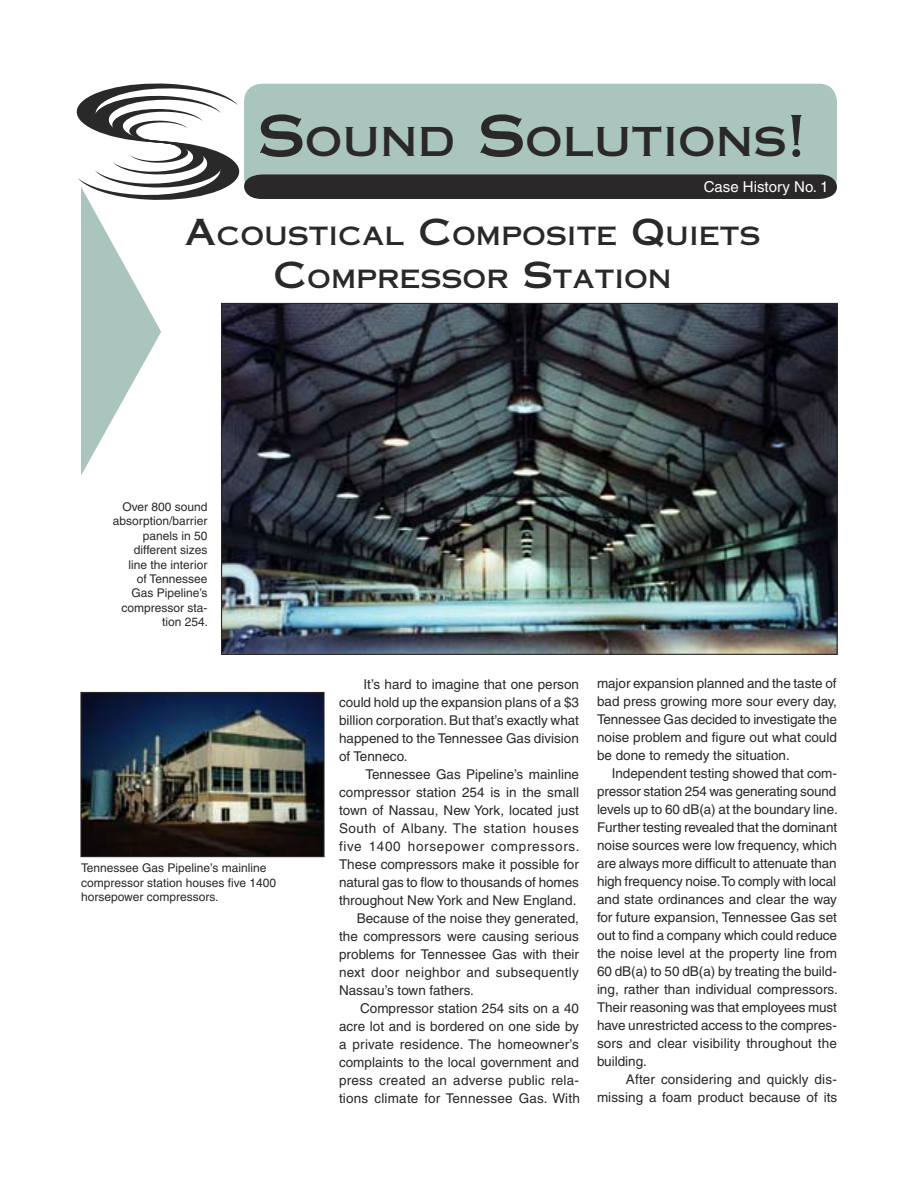
<style>
.page{position:relative;width:918px;height:1188px;background:#fff}
.page>*{position:absolute;margin:0;border:0;box-sizing:border-box;transform-origin:0 0}
.t1{font:39.9px "Copperplate Thirty One AB";color:#2a2828}
.t2{font:25.2px "Copperplate Thirty One AB";color:#2a2828}
.t3{font:15px "Helv";color:#fff}
.t4{font:13.5px/18px "Helv";color:#2a2828;text-align:justify}
.t5{font:12px/14.4px "Helv";color:#2a2828;text-align:right}
.s1{font-size:57px}
.s2{font-size:36px}
</style>
<div class="page">
<img style="left:223px;top:477px;width:613px;height:176px">
<img style="left:82px;top:694px;width:241px;height:161px">
<div style="left:80px;top:692px;width:245px;height:165px;border:1px solid #2a2828"></div>
<svg style="left:76px;top:83px;width:761px;height:394px"></svg>
<p class="t1" style="left:257px;top:118px;width:550px"><span class="s1">S</span>OUND <span class="s1">S</span>OLUTIONS<span class="s1">!</span></p>
<p class="t3" style="left:704px;top:178px;width:126px">Case History No. 1</p>
<p class="t2" style="left:185px;top:221px;width:577px"><span class="s2">A</span>COUSTICAL <span class="s2">C</span>OMPOSITE <span class="s2">Q</span>UIETS</p>
<p class="t2" style="left:273px;top:264px;width:400px"><span class="s2">C</span>OMPRESSOR <span class="s2">S</span>TATION</p>
<p class="t5" style="left:113px;top:500px;width:97px">Over 800 sound absorption/barrier panels in 50 different sizes<br>line the interior<br>of Tennessee<br>Gas Pipeline’s compressor sta&shy;tion 254.</p>
<p class="t5" style="left:81px;top:861px;width:197px;text-align:left">Tennessee Gas Pipeline’s mainline compressor station houses five 1400 horsepower compressors.</p>
<p class="t4" style="left:339px;top:675px;width:242px;text-indent:25px">It’s hard to imagine that one person could hold up the expansion plans of a $3 billion corporation. But that’s exactly what happened to the Tennessee Gas division of Tenneco.</p>
<p class="t4" style="left:339px;top:765px;width:242px;text-indent:26px">Tennessee Gas Pipeline’s mainline compressor station 254 is in the small town of Nassau, New York, located just South of Albany. The station houses five 1400 horsepower compressors.<br>These compressors make it possible for natural gas to flow to thousands of homes throughout New York and New England.</p>
<p class="t4" style="left:339px;top:909px;width:242px;text-indent:18px">Because of the noise they generated, the compressors were causing serious problems for Tennessee Gas with their next door neighbor and subsequently Nassau’s town fathers.</p>
<p class="t4" style="left:339px;top:999px;width:242px;text-indent:21px">Compressor station 254 sits on a 40 acre lot and is bordered on one side by a private residence. The homeowner’s complaints to the local government and press created an adverse public rela&shy;tions climate for Tennessee Gas. With</p>
<p class="t4" style="left:597px;top:675px;width:241px">major expansion planned and the taste of bad press growing more sour every day,</p>
<p class="t4" style="left:597px;top:711px;width:241px">Tennessee Gas decided to investigate the noise problem and figure out what could be done to remedy the situation.</p>
<p class="t4" style="left:597px;top:765px;width:242px;text-align:left;text-indent:15px">Independent testing showed that com&shy;pressor station 254 was generating sound levels up to 60 dB(a) at the boundary line.<br>Further testing revealed that the dominant noise sources were low frequency, which are always more difficult to attenuate than high frequency noise. To comply with local and state ordinances and clear the way for future expansion, Tennessee Gas set out to find a company which could reduce the noise level at the property line from 60 dB(a) to 50 dB(a) by treating the build&shy;ing, rather than individual compressors.<br>Their reasoning was that employees must have unrestricted access to the compres&shy;sors and clear visibility throughout the</p>
<p class="t4" style="left:597px;top:1053px;width:52px">building.</p>
<p class="t4" style="left:597px;top:1071px;width:242px;text-align:right">After considering and quickly dis&shy;missing a foam product because of its</p>
</div>
